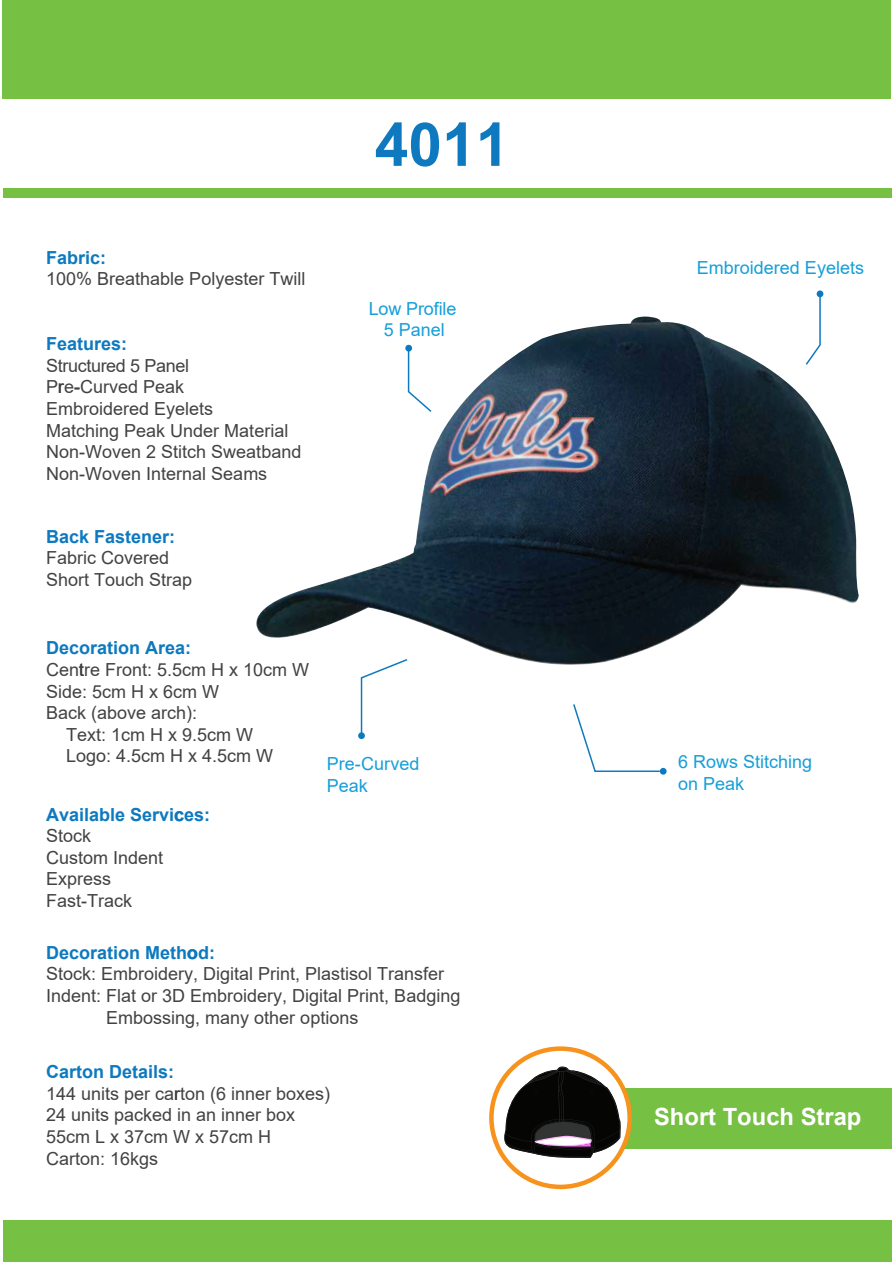
<style>
.page{position:relative;width:893px;height:1263px;background:#fff}
.page>*{position:absolute;margin:0;border:0;box-sizing:border-box;transform-origin:0 0}
.t1{font:700 60.45px "Arial";color:#0e79bf}
.t2{font:700 23.7px "Arial";color:#fff}
.t3{font:18px/21.6px "Arial";color:#434242}
.t4{font:700 18px "Arial";color:#0e79bf}
.t5{font:18px/21.6px "Arial";color:#159fd9}
</style>
<div class="page">
<div style="left:358px;top:732px;width:7px;height:7px;background:#0e79bf;border-radius:50%"></div>
<div style="left:659px;top:767px;width:7px;height:7px;background:#0e79bf;border-radius:50%"></div>
<svg style="left:573px;top:704px;width:88px;height:68px"></svg>
<div style="left:816px;top:290px;width:7px;height:7px;background:#0e79bf;border-radius:50%"></div>
<svg style="left:816px;top:292px;width:5px;height:24px"></svg>
<svg style="left:360px;top:675px;width:11px;height:62px"></svg>
<div style="left:620px;top:1087px;width:271px;height:61px;background:#76c043"></div>
<div style="left:513px;top:1060px;width:116px;height:115px;background:#fff;border-radius:50%"></div>
<div style="left:489px;top:1046px;width:143px;height:142px;border:4px solid #f7931d;border-radius:50%"></div>
<svg style="left:502px;top:1065px;width:119px;height:93px"></svg>
<div style="left:2px;top:0;width:889px;height:99px;background:#76c043"></div>
<div style="left:3px;top:188px;width:888px;height:9px;background:#76c043"></div>
<div style="left:3px;top:1219px;width:888px;height:41px;background:#76c043"></div>
<img style="left:256px;top:316px;width:602px;height:359px">
<h1 class="t1" style="left:375px;top:122px;width:136px">4011</h1>
<p class="t4" style="left:46px;top:250px;width:61px">Fabric:</p>
<p class="t3" style="left:46px;top:270px;width:260px">100% Breathable Polyester Twill</p>
<p class="t4" style="left:46px;top:336px;width:82px">Features:</p>
<p class="t3" style="left:46px;top:356px;width:256px">Structured 5 Panel<br>P e Curved Peak<br>Embroidered Eyelets<br>Matching Peak Under Material<br>Non-Woven 2 Stitch Sweatband<br>Non-Woven Internal Seams</p>
<p class="t3" style="left:58px;top:378px;width:24px">r -</p>
<p class="t4" style="left:46px;top:529px;width:130px">Back Fastener:</p>
<p class="t3" style="left:46px;top:549px;width:148px">Fabric Covered<br>Short Touch Strap</p>
<p class="t5" style="left:369px;top:299px;width:89px;text-align:center">Low Profile<br>5 Panel</p>
<p class="t4" style="left:46px;top:641px;width:146px">Decoration Area:</p>
<p class="t3" style="left:46px;top:660px;width:264px">Cen re Front: 5.5cm H x 10cm W</p>
<p class="t3" style="left:46px;top:682px;width:174px">Side: 5cm H x 6cm W</p>
<p class="t3" style="left:46px;top:703px;width:152px">Back (above arch):</p>
<p class="t3" style="left:66px;top:725px;width:188px">Text: 1cm H x 9.5cm W</p>
<p class="t3" style="left:66px;top:746px;width:208px">Logo: 4.5cm H x 4.5cm W</p>
<p class="t3" style="left:79px;top:660px;width:7px">t</p>
<p class="t5" style="left:327px;top:755px;width:94px">Pre-Curved<br>Peak</p>
<p class="t4" style="left:46px;top:807px;width:166px">Available Services:</p>
<p class="t3" style="left:46px;top:826px;width:118px">Stock<br>Custom Indent<br>Express<br>Fast-Track</p>
<p class="t4" style="left:46px;top:945px;width:170px">Decoration Method:</p>
<p class="t3" style="left:46px;top:964px;width:399px">Stock: Embroidery, Digital Print, Plastisol Transfer</p>
<p class="t3" style="left:46px;top:986px;width:415px">Indent: Flat or 3D Embroidery, Digital Print, Badging</p>
<p class="t3" style="left:106px;top:1008px;width:253px">Embossing, many other options</p>
<p class="t4" style="left:46px;top:1065px;width:129px">Carton Details:</p>
<p class="t3" style="left:46px;top:1084px;width:285px">144 units per ca ton (6 inner boxes)<br>24 units packed in an inner box<br>55cm L x 37cm W x 57cm H<br>Carton: 16kgs</p>
<p class="t3" style="left:174px;top:1084px;width:7px">r</p>
<p class="t5" style="left:697px;top:258px;width:168px">Embroidered Eyelets</p>
<p class="t5" style="left:678px;top:752px;width:135px">6 Rows Stitching on Peak</p>
<h2 class="t2" style="left:654px;top:1107px;width:209px">Short Touch Strap</h2>
</div>
